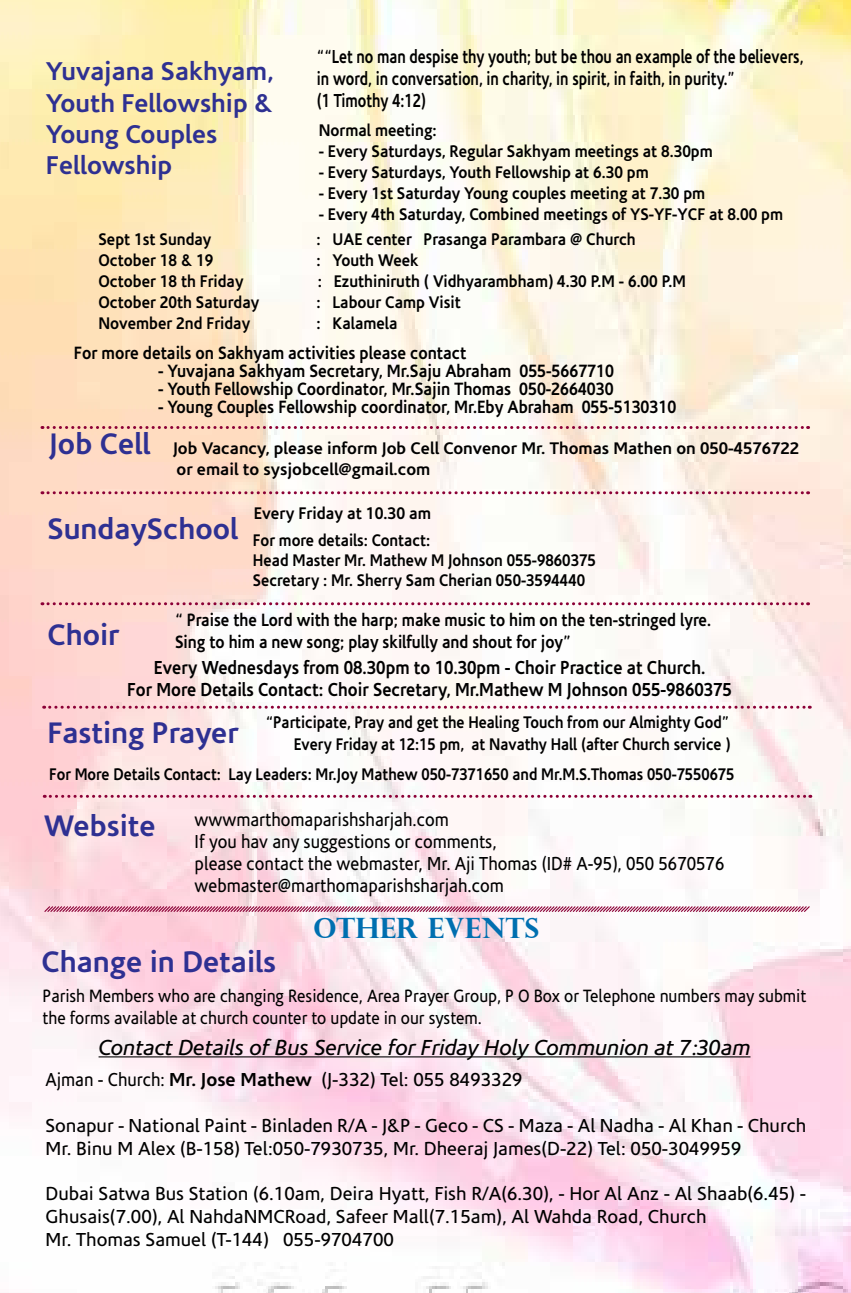
<style>
.page{position:relative;width:851px;height:1293px;background:#fff}
.page>*{position:absolute;margin:0;border:0;box-sizing:border-box;transform-origin:0 0}
.t1{font:700 30px "Corisande";color:#2e3092}
.t2{font:700 28px "Perpetua Titling";color:#006fb0}
.t3{font:700 26px/31.2px "Corisande";color:#2e3092}
.t4{font:italic 22px "Corisande";color:#000}
.t5{font:19px/22.8px "Corisande";color:#000}
.t6{font:19px/22px "Corisande";color:#000;scale:.9 1}
.t7{font:700 19px/22px "Corisande";color:#000;scale:.78 1}
.t8{font:700 19px/22px "Corisande";color:#000;text-align:center;scale:.9 1}
.t9{font:700 18px "Corisande";color:#000;scale:.9 1}
.t10{font:18px/22px "Corisande";color:#000;scale:.9 1}
.t11{font:700 18px/22px "Corisande";color:#000;scale:.88 1}
.t12{font:700 17px "Corisande";color:#000;scale:.92 1}
.t13{font:700 17px/22px "Corisande";color:#000;text-align:right;scale:.88 1}
.t14{font:700 17px/21px "Corisande";color:#000}
.t15{font:700 17px/20.4px "Corisande";color:#000;scale:.9 1}
.t16{font:700 17px/26.8px "Corisande";color:#000;scale:.94 1}
.s1{font-size:30px;color:#2e3092}
.s2{font-weight:700}
</style>
<div class="page">
<img style="left:0;top:0;width:850px;height:1293px">
<svg style="left:42px;top:426px;width:766px;height:3px;background:#d1949f"></svg>
<svg style="left:42px;top:491px;width:766px;height:3px"></svg>
<svg style="left:42px;top:602px;width:766px;height:3px"></svg>
<svg style="left:44px;top:705px;width:766px;height:3px"></svg>
<svg style="left:44px;top:795px;width:766px;height:3px"></svg>
<svg style="left:43px;top:905px;width:767px;height:8px"></svg>
<hr style="left:98px;top:1056px;width:652px;height:1px;background:#000">
<h3 class="t3" style="left:46px;top:56px;width:229px">Yuvajana Sakhyam,<br>Youth Fellowship &amp;<br>Young Couples<br>Fellowship</h3>
<p class="t7" style="left:317px;top:46px;width:625px">““Let no man despise thy youth; but be thou an example of the believers, in word, in conversation, in charity, in spirit, in faith, in purity.”<br>(1 Timothy 4:12)</p>
<p class="t12" style="left:319px;top:120px;width:130px">Normal meeting:</p>
<p class="t12" style="left:319px;top:141px;width:429px">- Every Saturdays, Regular Sakhyam meetings at 8.30pm</p>
<p class="t12" style="left:319px;top:162px;width:360px">- Every Saturdays, Youth Fellowship at 6.30 pm</p>
<p class="t12" style="left:319px;top:183px;width:421px">- Every 1st Saturday Young couples meeting at 7.30 pm</p>
<p class="t12" style="left:319px;top:204px;width:506px">- Every 4th Saturday, Combined meetings of YS-YF-YCF at 8.00 pm</p>
<p class="t12" style="left:98px;top:229px;width:124px">Sept 1st Sunday</p>
<p class="t12" style="left:316px;top:229px;width:348px">: UAE center Prasanga Parambara @ Church</p>
<p class="t12" style="left:98px;top:250px;width:126px">October 18 &amp; 19</p>
<p class="t12" style="left:316px;top:250px;width:112px">: Youth Week</p>
<p class="t12" style="left:98px;top:271px;width:159px">October 18 th Friday</p>
<p class="t12" style="left:318px;top:271px;width:401px">: Ezuthiniruth ( Vidhyarambham) 4.30 P.M - 6.00 P.M</p>
<p class="t12" style="left:98px;top:292px;width:176px">October 20th Saturday</p>
<p class="t12" style="left:316px;top:292px;width:158px">: Labour Camp Visit</p>
<p class="t12" style="left:98px;top:313px;width:166px">November 2nd Friday</p>
<p class="t12" style="left:316px;top:313px;width:89px">: Kalamela</p>
<p class="t9" style="left:74px;top:342px;width:437px">For more details on Sakhyam activities please contact</p>
<p class="t9" style="left:158px;top:360px;width:508px">- Yuvajana Sakhyam Secretary, Mr.Saju Abraham 055-5667710</p>
<p class="t9" style="left:158px;top:378px;width:507px">- Youth Fellowship Coordinator, Mr.Sajin Thomas 050-2664030</p>
<p class="t9" style="left:158px;top:396px;width:577px">- Young Couples Fellowship coordinator, Mr.Eby Abraham 055-5130310</p>
<p class="t14" style="left:176px;top:438px;width:624px;text-indent:-127px"><span class="s1">Job Cell</span> Job Vacancy, please inform Job Cell Convenor Mr. Thomas Mathen on 050-4576722 or email to sysjobcell@gmail.com</p>
<h1 class="t1" style="left:47px;top:512px;width:192px">SundaySchool</h1>
<p class="t16" style="left:253px;top:500px;width:191px">Every Friday at 10.30 am<br>For more details: Contact:</p>
<p class="t15" style="left:253px;top:550px;width:382px">Head Master Mr. Mathew M Johnson 055-9860375<br>Secretary : Mr. Sherry Sam Cherian 050-3594440</p>
<h1 class="t1" style="left:47px;top:617px;width:74px">Choir</h1>
<p class="t11" style="left:175px;top:609px;width:610px">“ Praise the Lord with the harp; make music to him on the ten-stringed lyre.<br>Sing to him a new song; play skilfully and shout for joy”</p>
<p class="t8" style="left:127px;top:656px;width:673px">Every Wednesdays from 08.30pm to 10.30pm - Choir Practice at Church.<br>For More Details Contact: Choir Secretary, Mr.Mathew M Johnson 055-9860375</p>
<h1 class="t1" style="left:47px;top:715px;width:193px">Fasting Prayer</h1>
<p class="t13" style="left:266px;top:712px;width:529px">“Participate, Pray and get the Healing Touch from our Almighty God”<br>Every Friday at 12:15 pm, at Navathy Hall (after Church service )</p>
<p class="t13" style="left:49px;top:764px;width:780px">For More Details Contact: Lay Leaders: Mr.Joy Mathew 050-7371650 and Mr.M.S.Thomas 050-7550675</p>
<h1 class="t1" style="left:44px;top:808px;width:113px">Website</h1>
<p class="t6" style="left:195px;top:808px;width:590px">wwwmarthomaparishsharjah.com<br>If you hav any suggestions or comments,<br>please contact the webmaster, Mr. Aji Thomas (ID# A-95), 050 5670576 webmaster@marthomaparishsharjah.com</p>
<h2 class="t2" style="left:313px;top:910px;width:227px">OTHER EVENTS</h2>
<h1 class="t1" style="left:41px;top:944px;width:236px">Change in Details</h1>
<p class="t10" style="left:43px;top:985px;width:849px">Parish Members who are changing Residence, Area Prayer Group, P O Box or Telephone numbers may submit the forms available at church counter to update in our system.</p>
<p class="t4" style="left:98px;top:1035px;width:653px">Contact Details of Bus Service for Friday Holy Communion at 7:30am</p>
<p class="t6" style="left:45px;top:1069px;width:531px">Ajman - Church: <span class="s2">Mr. Jose Mathew</span> (J-332) Tel: 055 8493329</p>
<p class="t5" style="left:45px;top:1114px;width:762px">Sonapur - National Paint - Binladen R/A - J&amp;P - Geco - CS - Maza - Al Nadha - Al Khan - Church<br>Mr. Binu M Alex (B-158) Tel:050-7930735, Mr. Dheeraj James(D-22) Tel: 050-3049959</p>
<p class="t5" style="left:45px;top:1183px;width:762px">Dubai Satwa Bus Station (6.10am, Deira Hyatt, Fish R/A(6.30), - Hor Al Anz - Al Shaab(6.45) -<br>Ghusais(7.00), Al NahdaNMCRoad, Safeer Mall(7.15am), Al Wahda Road, Church<br>Mr. Thomas Samuel (T-144) 055-9704700</p>
</div>
